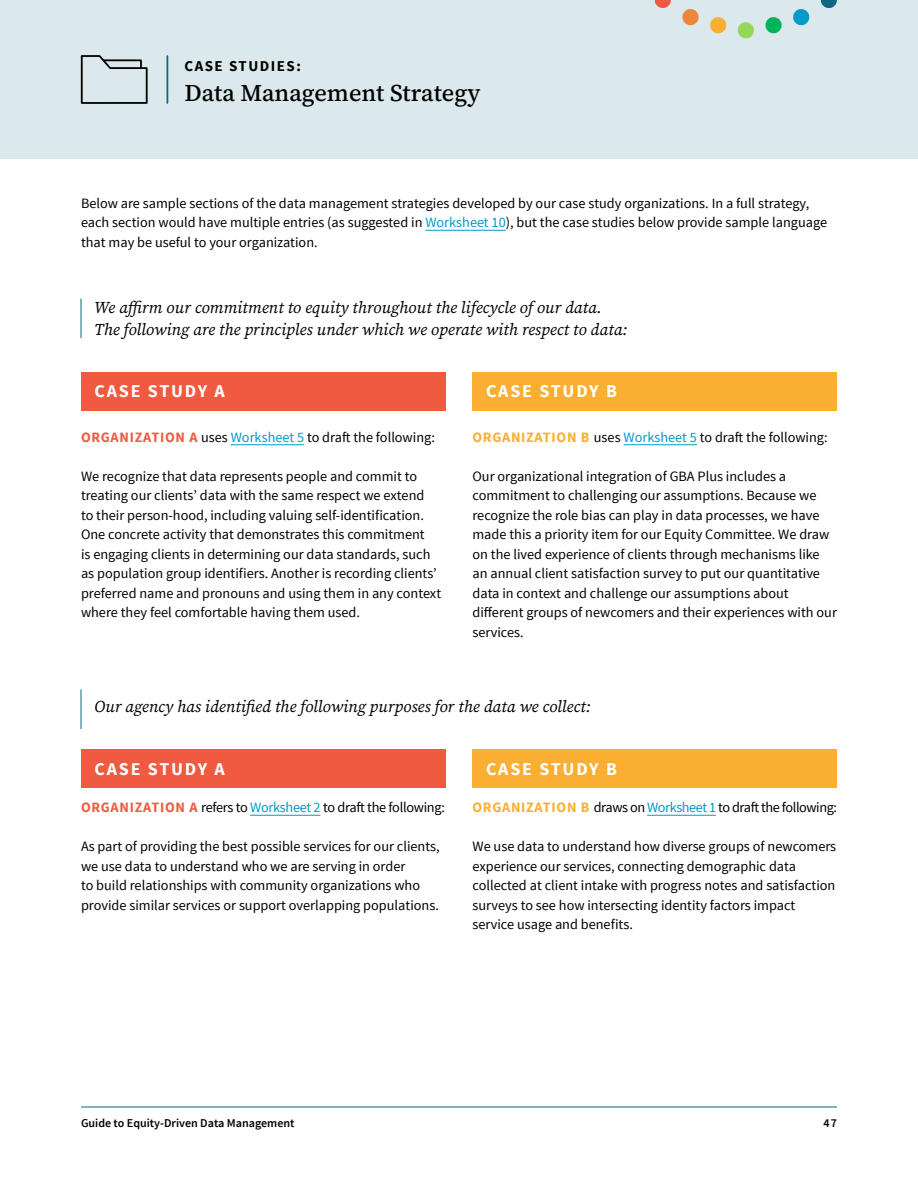
<style>
.page{position:relative;width:918px;height:1188px;background:#fff}
.page>*{position:absolute;margin:0;border:0;box-sizing:border-box;transform-origin:0 0}
.t1{font:500 24px "Source Serif 418 pt";color:#000}
.t2{font:700 18px "Source Sans Pro";letter-spacing:.1em;color:#fff}
.t3{font:italic 16.5px/22.5px "Source Serif 418 pt";color:#000}
.t4{font:700 15px "Source Sans Pro";letter-spacing:.1em;color:#000}
.t5{font:14.25px/19.5px "Source Sans Pro";color:#000}
.t6{font:14.25px "Source Sans Pro";letter-spacing:-.02em;color:#000}
.t7{font:14.25px "Source Sans Pro";letter-spacing:-.03em;color:#000}
.t8{font:600 12px "Source Sans Pro";color:#000}
.s1{color:#009bc8}
.s2{font-weight:700;color:#f05a41}
.s3{font-weight:700;color:#faaf32}
</style>
<div class="page">
<div style="left:0;top:0;width:918px;height:159px;background:#dbe8ec"></div>
<hr style="left:81px;top:1107px;width:756px;height:1px;background:#0f6781">
<svg style="left:793px;top:9px;width:17px;height:17px"></svg>
<svg style="left:710px;top:17px;width:17px;height:17px"></svg>
<svg style="left:765px;top:17px;width:17px;height:17px"></svg>
<svg style="left:654px;top:0;width:17px;height:8px"></svg>
<svg style="left:820px;top:0;width:17px;height:8px"></svg>
<svg style="left:737px;top:22px;width:17px;height:17px"></svg>
<svg style="left:682px;top:9px;width:17px;height:17px"></svg>
<svg style="left:80px;top:55px;width:68px;height:49px"></svg>
<hr style="left:166px;top:56px;width:2px;height:47px;background:#0f6781">
<hr style="left:81px;top:689px;width:1px;height:40px;background:#0f6781">
<hr style="left:81px;top:298px;width:1px;height:40px;background:#0f6781">
<hr style="left:425px;top:230px;width:81px;height:1px;background:#009bc8">
<div style="left:81px;top:373px;width:365px;height:38px;background:#f05a41"></div>
<hr style="left:231px;top:444px;width:73px;height:1px;background:#009bc8">
<div style="left:472px;top:373px;width:365px;height:38px;background:#faaf32"></div>
<hr style="left:624px;top:444px;width:73px;height:1px;background:#009bc8">
<div style="left:81px;top:750px;width:365px;height:38px;background:#f05a41"></div>
<hr style="left:250px;top:815px;width:70px;height:1px;background:#009bc8">
<div style="left:472px;top:750px;width:365px;height:38px;background:#faaf32"></div>
<hr style="left:647px;top:815px;width:69px;height:1px;background:#009bc8">
<p class="t4" style="left:184px;top:56px;width:118px">CASE STUDIES:</p>
<h1 class="t1" style="left:184px;top:76px;width:298px">Data Management Strategy</h1>
<p class="t5" style="left:81px;top:194px;width:748px">Below are sample sections of the data management strategies developed by our case study organizations. In a full strategy, each section would have multiple entries (as suggested in <span class="s1">Worksheet 10</span>), but the case studies below provide sample language that may be useful to your organization.</p>
<p class="t3" style="left:94px;top:296px;width:535px">We affirm our commitment to equity throughout the lifecycle of our data.<br>The following are the principles under which we operate with respect to data:</p>
<p class="t2" style="left:94px;top:380px;width:132px">CASE STUDY A</p>
<p class="t5" style="left:81px;top:428px;width:355px"><span class="s2">ORGANIZATION A</span> uses <span class="s1">Worksheet 5</span> to draft the following:</p>
<p class="t5" style="left:81px;top:467px;width:362px">We recognize that data represents people and commit to treating our clients’ data with the same respect we extend<br>to their person-hood, including valuing self-identification.<br>One concrete activity that demonstrates this commitment<br>is engaging clients in determining our data standards, such as population group identifiers. Another is recording clients’ preferred name and pronouns and using them in any context where they feel comfortable having them used.</p>
<p class="t2" style="left:486px;top:380px;width:132px">CASE STUDY B</p>
<p class="t5" style="left:472px;top:428px;width:357px"><span class="s3">ORGANIZATION B</span> uses <span class="s1">Worksheet 5</span> to draft the following:</p>
<p class="t5" style="left:472px;top:467px;width:366px">Our organizational integration of GBA Plus includes a commitment to challenging our assumptions. Because we recognize the role bias can play in data processes, we have made this a priority item for our Equity Committee. We draw on the lived experience of clients through mechanisms like an annual client satisfaction survey to put our quantitative data in context and challenge our assumptions about different groups of newcomers and their experiences with our services.</p>
<p class="t3" style="left:95px;top:695px;width:498px">Our agency has identified the following purposes for the data we collect:</p>
<p class="t2" style="left:94px;top:757px;width:132px">CASE STUDY A</p>
<p class="t6" style="left:81px;top:799px;width:365px"><span class="s2">ORGANIZATION A</span> refers to <span class="s1">Worksheet 2</span> to draft the following:</p>
<p class="t5" style="left:81px;top:837px;width:360px">As part of providing the best possible services for our clients, we use data to understand who we are serving in order<br>to build relationships with community organizations who provide similar services or support overlapping populations.</p>
<p class="t2" style="left:486px;top:757px;width:132px">CASE STUDY B</p>
<p class="t7" style="left:472px;top:799px;width:366px"><span class="s3">ORGANIZATION B</span> draws on <span class="s1">Worksheet 1</span> to draft the following:</p>
<p class="t5" style="left:472px;top:837px;width:365px">We use data to understand how diverse groups of newcomers experience our services, connecting demographic data collected at client intake with progress notes and satisfaction surveys to see how intersecting identity factors impact service usage and benefits.</p>
<p class="t8" style="left:81px;top:1115px;width:215px">Guide to Equity-Driven Data Management</p>
<p class="t8" style="left:823px;top:1115px;width:15px">47</p>
</div>
